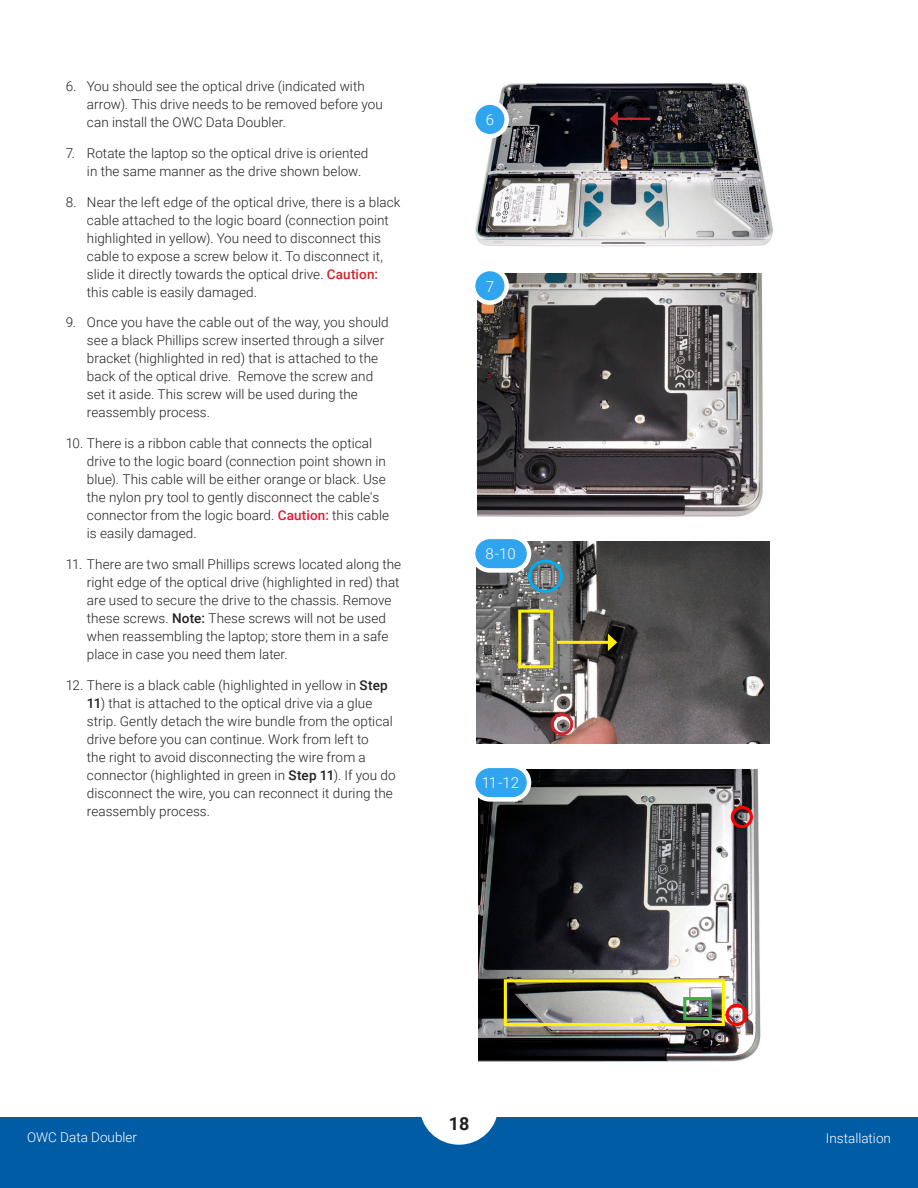
<style>
.page{position:relative;width:918px;height:1188px;background:#fff}
.page>*{position:absolute;margin:0;border:0;box-sizing:border-box;transform-origin:0 0}
.t1{font:700 18px "Roboto";color:#231f20}
.t2{font:300 15px "Roboto";color:#fff}
.t3{font:300 13.5px/18px "Roboto";letter-spacing:.005em;color:#231f20}
.t4{font:300 13.5px "Roboto";color:#fff}
.s1{font-weight:500;color:#d1232a}
.s2{font-weight:500;color:#e51836}
.s3{font-weight:500}
</style>
<div class="page">
<div style="left:0;top:1118px;width:918px;height:70px;background:#015ca6"></div>
<div style="left:420px;top:1069px;width:78px;height:76px;background:#fff;border-radius:50%"></div>
<img style="left:477px;top:274px;width:286px;height:243px">
<img style="left:475px;top:83px;width:298px;height:164px">
<hr style="left:616px;top:118px;width:34px;height:2px;background:#d1232a">
<svg style="left:610px;top:111px;width:8px;height:15px"></svg>
<img style="left:477px;top:541px;width:293px;height:202px">
<div style="left:528px;top:560px;width:35px;height:33px;border:3px solid #00aeef;border-radius:50%"></div>
<div style="left:551px;top:713px;width:22px;height:22px;border:3px solid #d1232a;border-radius:50%"></div>
<hr style="left:557px;top:641px;width:54px;height:3px;background:#fff101">
<svg style="left:608px;top:634px;width:9px;height:17px"></svg>
<div style="left:518px;top:610px;width:35px;height:58px;border:3px solid #fff101"></div>
<svg style="left:473px;top:103px;width:34px;height:33px"></svg>
<div style="left:471px;top:100px;width:38px;height:38px;border:4px solid #fff;border-radius:50%"></div>
<svg style="left:473px;top:269px;width:34px;height:34px"></svg>
<div style="left:471px;top:267px;width:38px;height:38px;border:4px solid #fff;border-radius:50%"></div>
<img style="left:479px;top:770px;width:282px;height:292px">
<div style="left:504px;top:979px;width:221px;height:47px;border:3px solid #fff101"></div>
<div style="left:726px;top:1004px;width:22px;height:22px;border:3px solid #f00;border-radius:50%"></div>
<div style="left:731px;top:806px;width:22px;height:22px;border:3px solid #f00;border-radius:50%"></div>
<div style="left:683px;top:997px;width:29px;height:23px;border:3px solid #40ae49"></div>
<svg style="left:475px;top:539px;width:59px;height:36px"></svg>
<svg style="left:475px;top:768px;width:59px;height:36px"></svg>
<p class="t3" style="left:87px;top:77px;width:298px;text-indent:-21px">6. You should see the optical drive (indicated with arrow). This drive needs to be removed before you can install the OWC Data Doubler.</p>
<p class="t3" style="left:87px;top:144px;width:283px;text-indent:-21px">7. Rotate the laptop so the optical drive is oriented in the same manner as the drive shown below.</p>
<p class="t3" style="left:87px;top:192px;width:315px;text-indent:-21px">8. Near the left edge of the optical drive, there is a black cable attached to the logic board (connection point highlighted in yellow). You need to disconnect this cable to expose a screw below it. To disconnect it, slide it directly towards the optical drive. <span class="s1">Caution: </span>this cable is easily damaged.</p>
<p class="t3" style="left:87px;top:313px;width:303px;text-indent:-21px">9. Once you have the cable out of the way, you should see a black Phillips screw inserted through a silver bracket (highlighted in red) that is attached to the back of the optical drive. Remove the screw and set it aside. This screw will be used during the reassembly process.</p>
<p class="t3" style="left:87px;top:434px;width:304px;text-indent:-21px">10. There is a ribbon cable that connects the optical drive to the logic board (connection point shown in blue). This cable will be either orange or black. Use the nylon pry tool to gently disconnect the cable's connector from the logic board. <span class="s2">Caution:</span> this cable is easily damaged.</p>
<p class="t3" style="left:87px;top:555px;width:316px;text-indent:-21px">11. There are two small Phillips screws located along the right edge of the optical drive (highlighted in red) that are used to secure the drive to the chassis. Remove these screws. <span class="s3">Note:</span> These screws will not be used when reassembling the laptop; store them in a safe place in case you need them later.</p>
<p class="t3" style="left:66px;top:675px;width:324px">12. There is a black cable (highlighted in yellow in <span class="s3">Step</span></p>
<p class="t3" style="left:87px;top:693px;width:310px"><span class="s3">11</span>) that is attached to the optical drive via a glue strip. Gently detach the wire bundle from the optical drive before you can continue. Work from left to<br>the right to avoid disconnecting the wire from a connector (highlighted in green in <span class="s3">Step 11</span>). If you do disconnect the wire, you can reconnect it during the reassembly process.</p>
<p class="t2" style="left:486px;top:110px;width:10px">6</p>
<p class="t2" style="left:486px;top:276px;width:10px">7</p>
<p class="t2" style="left:485px;top:544px;width:32px">8-10</p>
<p class="t2" style="left:482px;top:773px;width:39px">11-12</p>
<h1 class="t1" style="left:449px;top:1111px;width:22px">18</h1>
<p class="t4" style="left:27px;top:1128px;width:112px">OWC Data Doubler</p>
<p class="t4" style="left:826px;top:1128px;width:67px">Installation</p>
</div>
